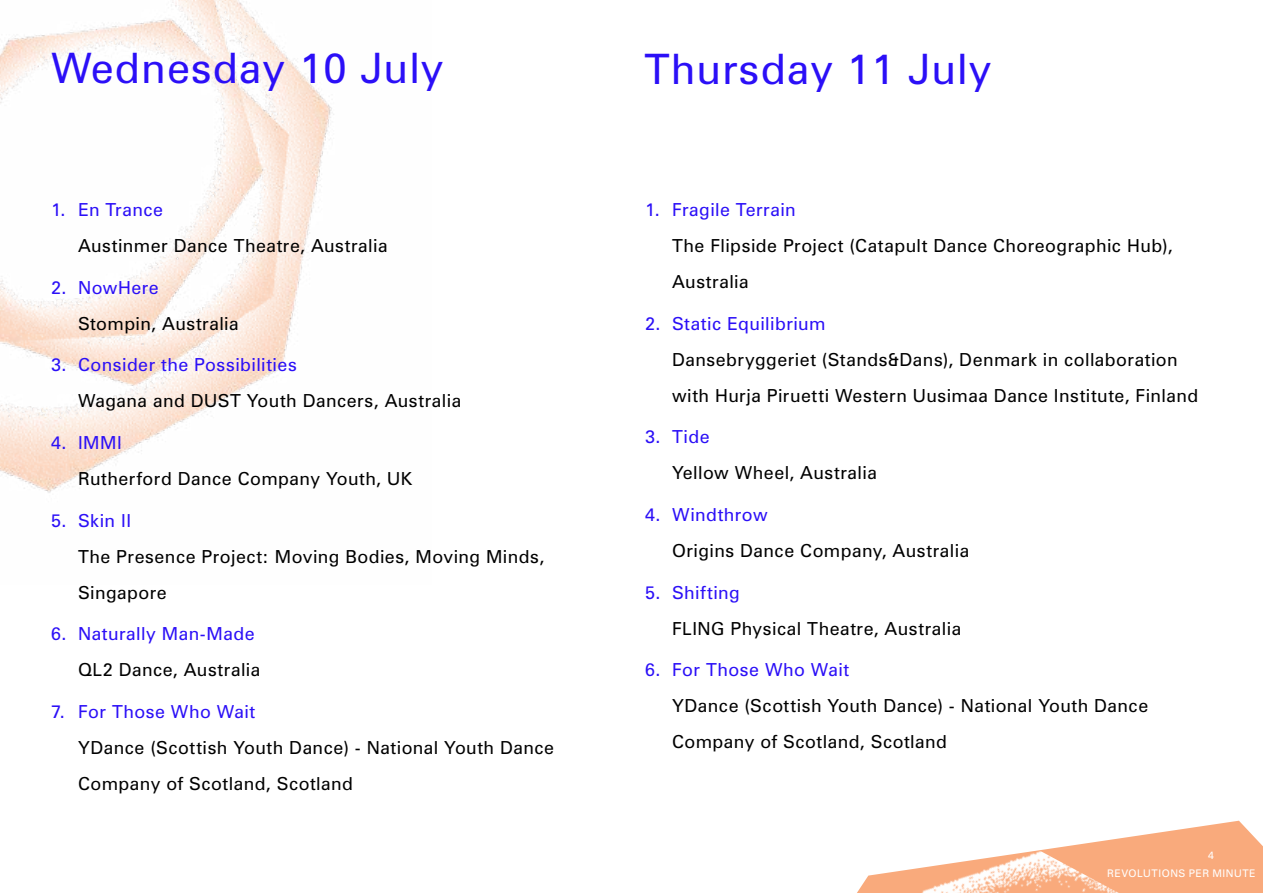
<style>
.page{position:relative;width:1263px;height:893px;background:#fff}
.page>*{position:absolute;margin:0;border:0;box-sizing:border-box;transform-origin:0 0}
.t1{font:42px "Zurich BT";letter-spacing:.025em;color:#2b0ff7}
.t2{font:18px/36px "Zurich BT";letter-spacing:.025em;color:#000}
.t3{font:18px "Zurich BT";letter-spacing:.025em;color:#2b0ff7}
.t4{font:10.5px/17.7px "Zurich BT";letter-spacing:.05em;color:#fff}
</style>
<div class="page">
<svg style="left:1035px;top:821px;width:228px;height:72px"></svg>
<img style="left:857px;top:851px;width:286px;height:42px">
<img style="left:0;top:0;width:334px;height:493px">
<h1 class="t1" style="left:51px;top:43px;width:394px">Wednesday 10 July</h1>
<p class="t3" style="left:51px;top:199px;width:114px">1. En Trance</p>
<p class="t2" style="left:78px;top:228px;width:311px">Austinmer Dance Theatre, Australia</p>
<p class="t3" style="left:51px;top:276px;width:109px">2. NowHere</p>
<p class="t2" style="left:78px;top:305px;width:162px">Stompin, Australia</p>
<p class="t3" style="left:51px;top:354px;width:247px">3. Consider the Possibilities</p>
<p class="t2" style="left:78px;top:383px;width:385px">Wagana and DUST Youth Dancers, Australia</p>
<p class="t3" style="left:51px;top:432px;width:72px">4. IMMI</p>
<p class="t2" style="left:78px;top:460px;width:336px">Rutherford Dance Company Youth, UK</p>
<p class="t3" style="left:51px;top:509px;width:82px">5. Skin II</p>
<p class="t2" style="left:78px;top:538px;width:468px">The Presence Project: Moving Bodies, Moving Minds,<br>Singapore</p>
<p class="t3" style="left:51px;top:623px;width:205px">6. Naturally Man-Made</p>
<p class="t2" style="left:78px;top:652px;width:184px">QL2 Dance, Australia</p>
<p class="t3" style="left:51px;top:700px;width:206px">7. For Those Who Wait</p>
<p class="t2" style="left:78px;top:729px;width:478px">YDance (Scottish Youth Dance) - National Youth Dance<br>Company of Scotland, Scotland</p>
<h1 class="t1" style="left:644px;top:43px;width:348px">Thursday 11 July</h1>
<p class="t3" style="left:645px;top:199px;width:152px">1. Fragile Terrain</p>
<p class="t2" style="left:672px;top:228px;width:502px">The Flipside Project (Catapult Dance Choreographic Hub),<br>Australia</p>
<p class="t3" style="left:645px;top:312px;width:182px">2. Static Equilibrium</p>
<p class="t2" style="left:672px;top:341px;width:528px">Dansebryggeriet (Stands&amp;Dans), Denmark in collaboration with Hurja Piruetti Western Uusimaa Dance Institute, Finland</p>
<p class="t3" style="left:645px;top:426px;width:66px">3. Tide</p>
<p class="t2" style="left:672px;top:455px;width:206px">Yellow Wheel, Australia</p>
<p class="t3" style="left:645px;top:504px;width:124px">4. Windthrow</p>
<p class="t2" style="left:672px;top:532px;width:299px">Origins Dance Company, Australia</p>
<p class="t3" style="left:645px;top:581px;width:96px">5. Shifting</p>
<p class="t2" style="left:672px;top:610px;width:291px">FLING Physical Theatre, Australia</p>
<p class="t3" style="left:645px;top:659px;width:206px">6. For Those Who Wait</p>
<p class="t2" style="left:672px;top:688px;width:478px">YDance (Scottish Youth Dance) - National Youth Dance<br>Company of Scotland, Scotland</p>
<p class="t4" style="left:1107px;top:847px;width:150px;text-indent:101px">4<br>REVOLUTIONS PER MINUTE</p>
</div>
